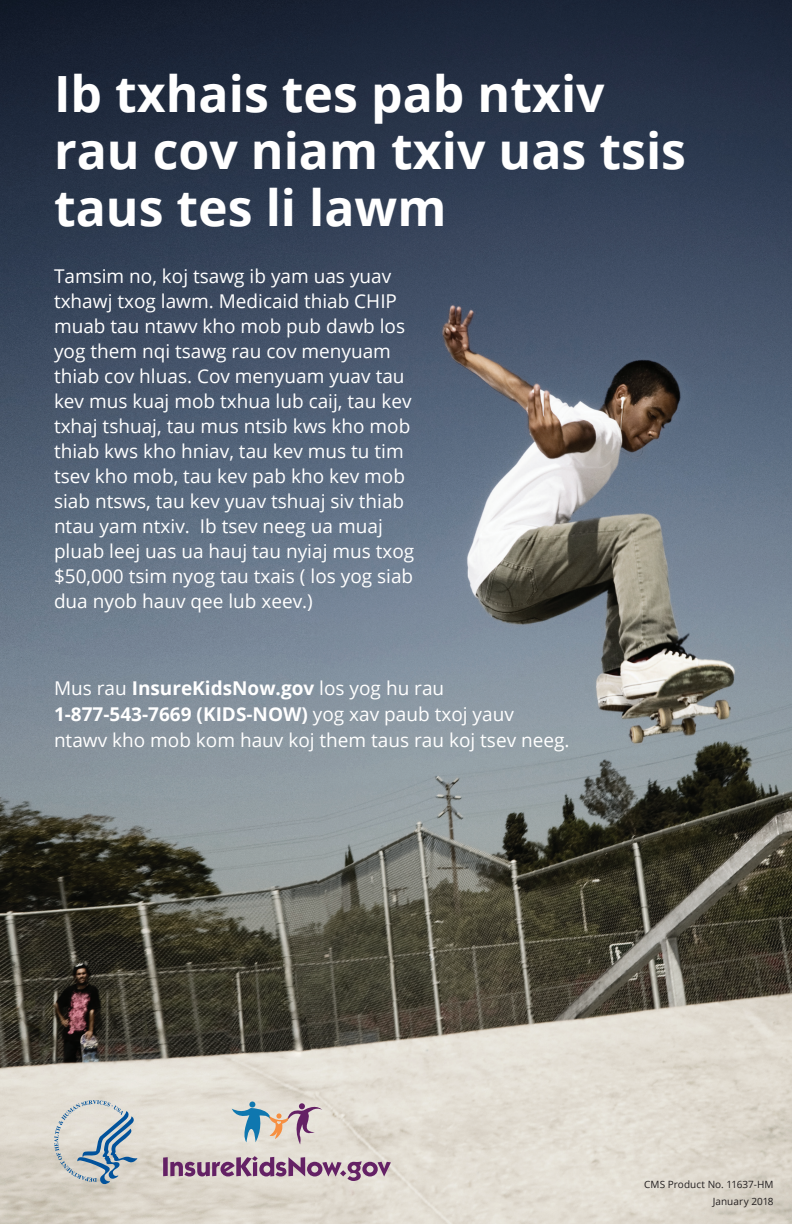
<style>
.page{position:relative;width:792px;height:1224px;background:#fff}
.page>*{position:absolute;margin:0;border:0;box-sizing:border-box;transform-origin:0 0}
.t1{font:700 50px/57px "Open Sans";color:#fff}
.t2{font:19px/25px "Open Sans";color:#fff}
.t3{font:10px/16.5px "Open Sans";letter-spacing:.005em;color:#231f20;text-align:right}
.s1{font-weight:700}
</style>
<div class="page">
<img style="left:0;top:0;width:792px;height:1224px">
<svg style="left:54px;top:1100px;width:84px;height:84px;background:#b9c2c5"></svg>
<svg style="left:232px;top:1102px;width:90px;height:42px;background:#bebdc0"></svg>
<svg style="left:163px;top:1156px;width:228px;height:25px;background:#b498aa"></svg>
<h1 class="t1" style="left:54px;top:64px;width:634px">Ib txhais tes pab ntxiv rau cov niam txiv uas tsis taus tes li lawm</h1>
<p class="t2" style="left:54px;top:263px;width:362px">Tamsim no, koj tsawg ib yam uas yuav txhawj txog lawm. Medicaid thiab CHIP muab tau ntawv kho mob pub dawb los yog them nqi tsawg rau cov menyuam thiab cov hluas. Cov menyuam yuav tau kev mus kuaj mob txhua lub caij, tau kev txhaj tshuaj, tau mus ntsib kws kho mob thiab kws kho hniav, tau kev mus tu tim tsev kho mob, tau kev pab kho kev mob siab ntsws, tau kev yuav tshuaj siv thiab ntau yam ntxiv. Ib tsev neeg ua muaj pluab leej uas ua hauj tau nyiaj mus txog $50,000 tsim nyog tau txais ( los yog siab dua nyob hauv qee lub xeev.)</p>
<p class="t2" style="left:54px;top:675px;width:517px;line-height:26px">Mus rau <span class="s1">InsureKidsNow.gov</span> los yog hu rau<br><span class="s1">1-877-543-7669 (KIDS-NOW)</span> yog xav paub txoj yauv ntawv kho mob kom hauv koj them taus rau koj tsev neeg.</p>
<p class="t3" style="left:644px;top:1176px;width:131px">CMS Product No. 11637-HM<br>January 2018</p>
</div>
